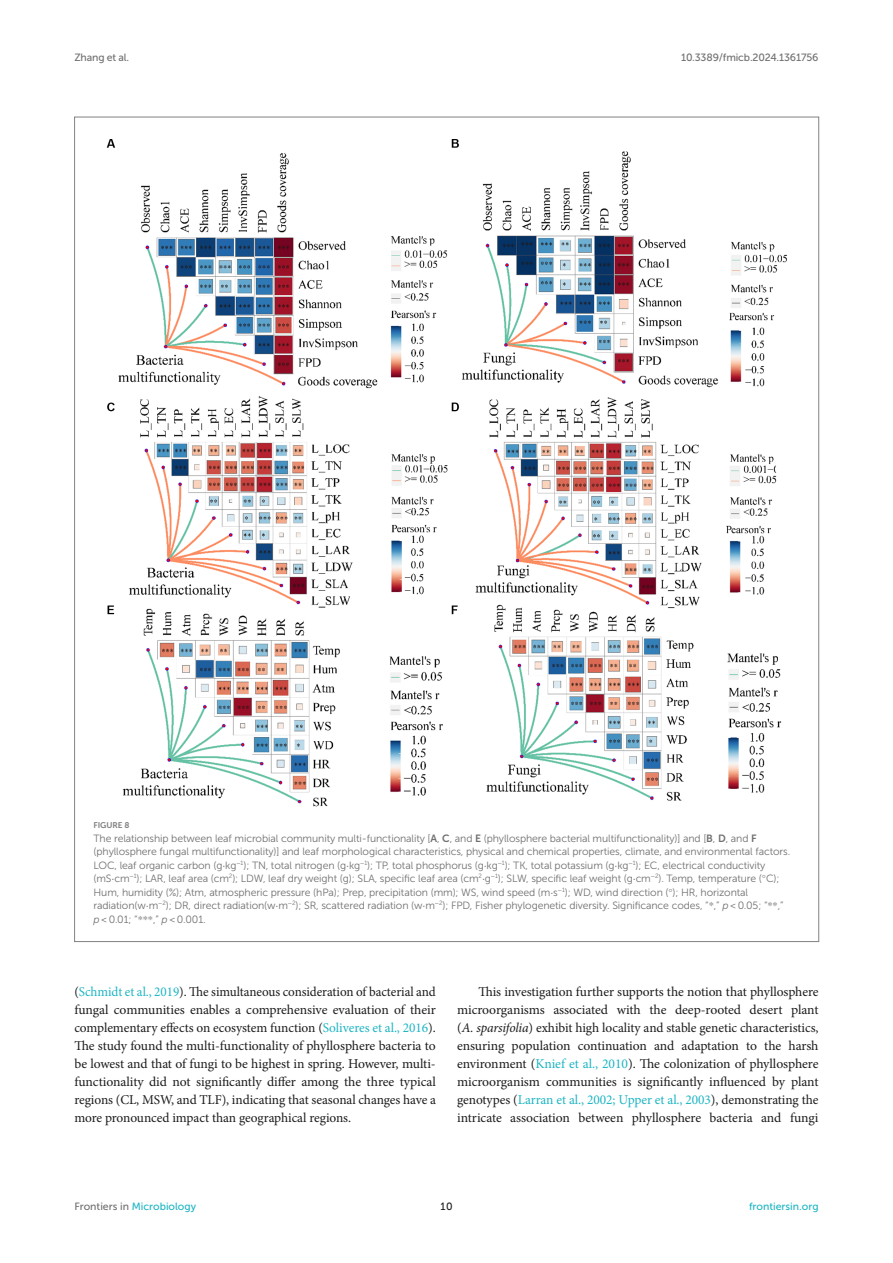
<style>
.page{position:relative;width:893px;height:1263px;background:#fff}
.page>*{position:absolute;margin:0;border:0;box-sizing:border-box;transform-origin:0 0}
.TEXT{font:13.5px/18px "Minion Pro";letter-spacing:-.005em;color:#1b1c1b;text-align:justify}
.FIG_LEG{font:10.5px/13.5px "Museo Sans 300";letter-spacing:-.01em;color:#706f70}
.t1{font:10.5px "Museo Sans 500";color:#1db5c3}
.t2{font:10.5px "Museo Sans 500";letter-spacing:-.015em;color:#706f70}
.t3{font:10.5px "Museo Sans 500";color:#1b1c1b}
.FIG_HD{font:8.25px "Museo Sans 700";letter-spacing:-.01em;color:#7e7f7f}
.s1{font-family:"Museo Sans 700"}
.s2{font-family:"STIX General"}
.s3{font-family:"STIX"}
.s4{font-style:italic}
.s5{color:#1db5c3}
.s6{color:#706f70}
</style>
<div class="page">
<img style="left:106px;top:139px;width:681px;height:668px">
<p class="t2" style="left:74px;top:51px;width:56px">Zhang et al.</p>
<p class="t2" style="left:681px;top:51px;width:139px">10.3389/fmicb.2024.1361756</p>
<p class="FIG_HD" style="left:94px;top:821px;width:37px">FIGURE 8</p>
<p class="FIG_LEG" style="left:94px;top:831px;width:698px">The relationship between leaf microbial community multi-functionality [<span class="s1">A</span>, <span class="s1">C</span>, and <span class="s1">E</span> (phyllosphere bacterial multifunctionality)] and [<span class="s1">B</span>, <span class="s1">D</span>, and <span class="s1">F </span>(phyllosphere fungal multifunctionality)] and leaf morphological characteristics, physical and chemical properties, climate, and environmental factors.<br>LOC, leaf organic carbon (g<span class="s2">⋅</span>kg<sup>−</sup><sup>1</sup>); TN, total nitrogen (g<span class="s2">⋅</span>kg<sup>−</sup><sup>1</sup>); TP, total phosphorus (g<span class="s2">⋅</span>kg<sup>−</sup><sup>1</sup>); TK, total potassium (g<span class="s2">⋅</span>kg<sup>−</sup><sup>1</sup>); EC, electrical conductivity (mS<span class="s2">⋅</span>cm<sup>−</sup><sup>1</sup>); LAR, leaf area (cm<sup>2</sup>); LDW, leaf dry weight (g); SLA, specific leaf area (cm<sup>2</sup><span class="s2">⋅</span>g<sup>−</sup><sup>1</sup>); SLW, specific leaf weight (g<span class="s2">⋅</span>cm<sup>−</sup><sup>2</sup>). Temp, temperature (<span class="s3">°</span>C); Hum, humidity (%); Atm, atmospheric pressure (hPa); Prep, precipitation (mm); WS, wind speed (m<span class="s2">⋅</span>s<sup>−</sup><sup>1</sup>); WD, wind direction (<span class="s3">°</span>); HR, horizontal radiation(w<span class="s2">⋅</span>m<sup>−</sup><sup>2</sup>); DR, direct radiation(w<span class="s2">⋅</span>m<sup>−</sup><sup>2</sup>); SR, scattered radiation (w<span class="s2">⋅</span>m<sup>−</sup><sup>2</sup>); FPD, Fisher phylogenetic diversity. Significance codes, “<span class="s2">*</span>,” <span class="s4">p</span> &lt; 0.05; “<span class="s2">**</span>,” <span class="s4">p</span> &lt; 0.01; “<span class="s2">***</span>,” <span class="s4">p</span> &lt; 0.001.</p>
<p class="TEXT" style="left:74px;top:983px;width:363px">(<span class="s5">Schmidt et al., 2019</span>). The simultaneous consideration of bacterial and fungal communities enables a comprehensive evaluation of their complementary effects on ecosystem function (<span class="s5">Soliveres et al., 2016</span>).<br>The study found the multi-functionality of phyllosphere bacteria to be lowest and that of fungi to be highest in spring. However, multi&shy;functionality did not significantly differ among the three typical regions (CL, MSW, and TLF), indicating that seasonal changes have a more pronounced impact than geographical regions.</p>
<p class="TEXT" style="left:457px;top:983px;width:363px;text-indent:21px">This investigation further supports the notion that phyllosphere microorganisms associated with the deep-rooted desert plant (<span class="s4">A. sparsifolia</span>) exhibit high locality and stable genetic characteristics, ensuring population continuation and adaptation to the harsh environment (<span class="s5">Knief et al., 2010</span>). The colonization of phyllosphere microorganism communities is significantly influenced by plant genotypes (<span class="s5">Larran et al., 2002; Upper et al., 2003</span>), demonstrating the intricate association between phyllosphere bacteria and fungi</p>
<p class="t1" style="left:74px;top:1200px;width:123px"><span class="s6">Frontiers in</span> Microbiology</p>
<p class="t3" style="left:440px;top:1200px;width:14px">10</p>
<p class="t1" style="left:749px;top:1200px;width:71px">frontiersin.org</p>
</div>
